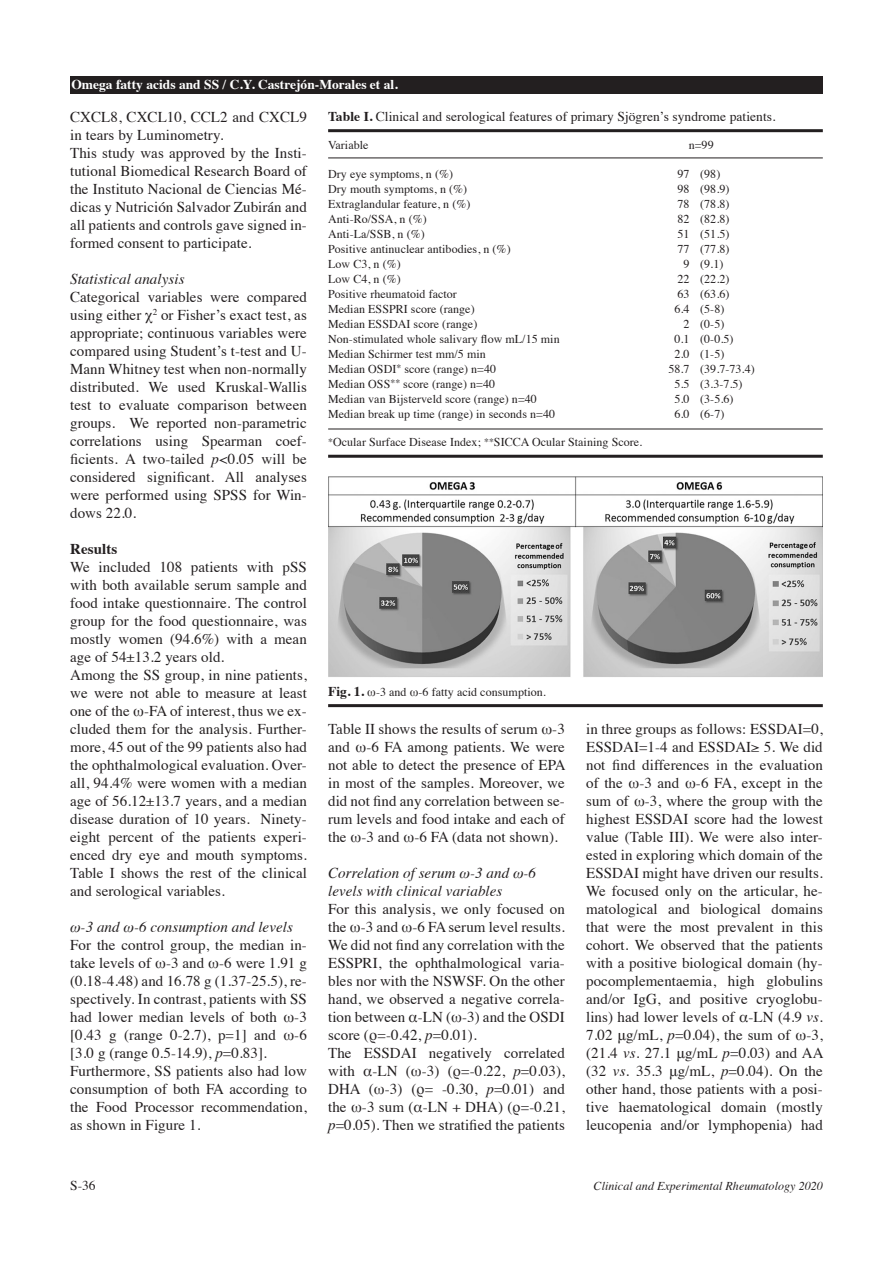
<style>
.page{position:relative;width:893px;height:1263px;background:#fff}
.page>*{position:absolute;margin:0;border:0;box-sizing:border-box;transform-origin:0 0}
.Body_Text_2{font:15px/18px "Times";letter-spacing:.005em;color:#231f20;text-align:justify}
.Body_Text_2-2{font:italic 15px/18px "Times";letter-spacing:.005em;color:#231f20}
.t1{font:700 15px "Times";letter-spacing:.005em;color:#231f20}
.t2{font:13.5px "Times";letter-spacing:.005em;color:#231f20}
.t3{font:700 13.5px "Times";color:#fff}
.Body_Text_2-3{font:12px "Times";letter-spacing:.005em;color:#231f20}
.t4{font:italic 12px "Times";letter-spacing:.005em;color:#231f20}
.s1{font-style:italic}
.s2{font-weight:700}
.s3{font-size:9.75px}
.s4{font-weight:700;font-size:13.5px}
</style>
<div class="page">
<div style="left:70px;top:77px;width:753px;height:17px;background:#231f20"></div>
<hr style="left:328px;top:129px;width:495px;height:3px;background:#231f20">
<hr style="left:328px;top:158px;width:495px;height:1px;background:#231f20">
<hr style="left:328px;top:429px;width:495px;height:1px;background:#231f20">
<hr style="left:328px;top:455px;width:495px;height:3px;background:#231f20">
<hr style="left:328px;top:704px;width:495px;height:3px;background:#231f20">
<img style="left:328px;top:476px;width:495px;height:201px">
<p class="t3" style="left:71px;top:71px;width:328px">Omega fatty acids and SS / C.Y. Castrejón-Morales et al.</p>
<p class="Body_Text_2" style="left:70px;top:106px;width:238px">CXCL8, CXCL10, CCL2 and CXCL9 in tears by Luminometry.</p>
<p class="Body_Text_2" style="left:70px;top:142px;width:238px">This study was approved by the Insti&shy;tutional Biomedical Research Board of the Instituto Nacional de Ciencias Mé&shy;dicas y Nutrición Salvador Zubirán and all patients and controls gave signed in&shy;formed consent to participate.</p>
<p class="Body_Text_2-2" style="left:70px;top:269px;width:116px">Statistical analysis</p>
<p class="Body_Text_2" style="left:70px;top:286px;width:238px">Categorical variables were compared using either χ<sup>2</sup> or Fisher’s exact test, as appropriate; continuous variables were compared using Student’s t-test and U-Mann Whitney test when non-normally distributed. We used Kruskal-Wallis test to evaluate comparison between groups. We reported non-parametric correlations using Spearman coef&shy;ficients. A two-tailed <span class="s1">p</span>&lt;0.05 will be considered significant. All analyses were performed using SPSS for Win&shy;dows 22.0.</p>
<p class="t1" style="left:70px;top:534px;width:49px">Results</p>
<p class="Body_Text_2" style="left:70px;top:556px;width:238px">We included 108 patients with pSS with both available serum sample and food intake questionnaire. The control group for the food questionnaire, was mostly women (94.6%) with a mean age of 54±13.2 years old.</p>
<p class="Body_Text_2" style="left:70px;top:664px;width:238px">Among the SS group, in nine patients, we were not able to measure at least one of the ω-FA of interest, thus we ex&shy;cluded them for the analysis. Further&shy;more, 45 out of the 99 patients also had the ophthalmological evaluation. Over&shy;all, 94.4% were women with a median age of 56.12±13.7 years, and a median disease duration of 10 years. Ninety&shy;eight percent of the patients experi&shy;enced dry eye and mouth symptoms.<br>Table I shows the rest of the clinical and serological variables.</p>
<p class="Body_Text_2-2" style="left:70px;top:917px;width:224px">ω-3 and ω-6 consumption and levels</p>
<p class="Body_Text_2" style="left:70px;top:934px;width:238px">For the control group, the median in&shy;take levels of ω-3 and ω-6 were 1.91 g (0.18-4.48) and 16.78 g (1.37-25.5), re&shy;spectively. In contrast, patients with SS had lower median levels of both ω-3 [0.43 g (range 0-2.7), p=1] and ω-6 [3.0 g (range 0.5-14.9), <span class="s1">p</span>=0.83].</p>
<p class="Body_Text_2" style="left:70px;top:1060px;width:238px">Furthermore, SS patients also had low consumption of both FA according to the Food Processor recommendation, as shown in Figure 1.</p>
<p class="t2" style="left:328px;top:104px;width:449px"><span class="s2">Table I.</span> Clinical and serological features of primary Sjögren’s syndrome patients.</p>
<p class="Body_Text_2-3" style="left:328px;top:134px;width:42px">Variable</p>
<p class="Body_Text_2-3" style="left:689px;top:134px;width:26px">n=99</p>
<p class="Body_Text_2-3" style="left:328px;top:162px;width:126px">Dry eye symptoms, n (%)</p>
<p class="Body_Text_2-3" style="left:677px;top:162px;width:44px">97 (98)</p>
<p class="Body_Text_2-3" style="left:328px;top:177px;width:141px">Dry mouth symptoms, n (%)</p>
<p class="Body_Text_2-3" style="left:677px;top:177px;width:53px">98 (98.9)</p>
<p class="Body_Text_2-3" style="left:328px;top:192px;width:144px">Extraglandular feature, n (%)</p>
<p class="Body_Text_2-3" style="left:677px;top:192px;width:53px">78 (78.8)</p>
<p class="Body_Text_2-3" style="left:328px;top:207px;width:100px">Anti-Ro/SSA, n (%)</p>
<p class="Body_Text_2-3" style="left:677px;top:207px;width:53px">82 (82.8)</p>
<p class="Body_Text_2-3" style="left:328px;top:222px;width:98px">Anti-La/SSB, n (%)</p>
<p class="Body_Text_2-3" style="left:677px;top:222px;width:53px">51 (51.5)</p>
<p class="Body_Text_2-3" style="left:328px;top:237px;width:184px">Positive antinuclear antibodies, n (%)</p>
<p class="Body_Text_2-3" style="left:677px;top:237px;width:53px">77 (77.8)</p>
<p class="Body_Text_2-3" style="left:328px;top:252px;width:74px">Low C3, n (%)</p>
<p class="Body_Text_2-3" style="left:684px;top:252px;width:41px">9 (9.1)</p>
<p class="Body_Text_2-3" style="left:328px;top:267px;width:74px">Low C4, n (%)</p>
<p class="Body_Text_2-3" style="left:677px;top:267px;width:53px">22 (22.2)</p>
<p class="Body_Text_2-3" style="left:328px;top:282px;width:130px">Positive rheumatoid factor</p>
<p class="Body_Text_2-3" style="left:677px;top:282px;width:53px">63 (63.6)</p>
<p class="Body_Text_2-3" style="left:328px;top:297px;width:148px">Median ESSPRI score (range)</p>
<p class="Body_Text_2-3" style="left:674px;top:297px;width:51px">6.4 (5-8)</p>
<p class="Body_Text_2-3" style="left:328px;top:312px;width:151px">Median ESSDAI score (range)</p>
<p class="Body_Text_2-3" style="left:684px;top:312px;width:42px">2 (0-5)</p>
<p class="Body_Text_2-3" style="left:328px;top:327px;width:233px">Non-stimulated whole salivary flow mL/15 min</p>
<p class="Body_Text_2-3" style="left:674px;top:327px;width:61px">0.1 (0-0.5)</p>
<p class="Body_Text_2-3" style="left:328px;top:342px;width:159px">Median Schirmer test mm/5 min</p>
<p class="Body_Text_2-3" style="left:674px;top:342px;width:51px">2.0 (1-5)</p>
<p class="Body_Text_2-3" style="left:328px;top:357px;width:170px">Median OSDI<span class="s3">*</span> score (range) n=40</p>
<p class="Body_Text_2-3" style="left:668px;top:357px;width:88px">58.7 (39.7-73.4)</p>
<p class="Body_Text_2-3" style="left:328px;top:372px;width:168px">Median OSS<span class="s3">**</span> score (range) n=40</p>
<p class="Body_Text_2-3" style="left:674px;top:372px;width:70px">5.5 (3.3-7.5)</p>
<p class="Body_Text_2-3" style="left:328px;top:387px;width:210px">Median van Bijsterveld score (range) n=40</p>
<p class="Body_Text_2-3" style="left:674px;top:387px;width:61px">5.0 (3-5.6)</p>
<p class="Body_Text_2-3" style="left:328px;top:402px;width:228px">Median break up time (range) in seconds n=40</p>
<p class="Body_Text_2-3" style="left:674px;top:402px;width:51px">6.0 (6-7)</p>
<p class="Body_Text_2-3" style="left:328px;top:431px;width:316px"><span class="s3">*</span>Ocular Surface Disease Index; <span class="s3">**</span>SICCA Ocular Staining Score.</p>
<p class="Body_Text_2-3" style="left:328px;top:680px;width:219px"><span class="s4">Fig. 1.</span> ω-3 and ω-6 fatty acid consumption.</p>
<p class="Body_Text_2" style="left:328px;top:719px;width:239px">Table II shows the results of serum ω-3 and ω-6 FA among patients. We were not able to detect the presence of EPA in most of the samples. Moreover, we did not find any correlation between se&shy;rum levels and food intake and each of the ω-3 and ω-6 FA (data not shown).</p>
<p class="Body_Text_2-2" style="left:328px;top:863px;width:209px">Correlation of serum ω-3 and ω-6 levels with clinical variables</p>
<p class="Body_Text_2" style="left:328px;top:899px;width:238px">For this analysis, we only focused on the ω-3 and ω-6 FA serum level results.<br>We did not find any correlation with the ESSPRI, the ophthalmological varia&shy;bles nor with the NSWSF. On the other hand, we observed a negative correla&shy;tion between α-LN (ω-3) and the OSDI score (ρ=-0.42, <span class="s1">p</span>=0.01).</p>
<p class="Body_Text_2" style="left:328px;top:1043px;width:238px">The ESSDAI negatively correlated with α-LN (ω-3) (ρ=-0.22, <span class="s1">p</span>=0.03), DHA (ω-3) (ρ= -0.30, <span class="s1">p</span>=0.01) and the ω-3 sum (α-LN + DHA) (ρ=-0.21, <span class="s1">p</span>=0.05). Then we stratified the patients</p>
<p class="Body_Text_2" style="left:586px;top:719px;width:239px">in three groups as follows: ESSDAI=0, ESSDAI=1-4 and ESSDAI≥ 5. We did not find differences in the evaluation of the ω-3 and ω-6 FA, except in the sum of ω-3, where the group with the highest ESSDAI score had the lowest value (Table III). We were also inter&shy;ested in exploring which domain of the ESSDAI might have driven our results.<br>We focused only on the articular, he&shy;matological and biological domains that were the most prevalent in this cohort. We observed that the patients with a positive biological domain (hy&shy;pocomplementaemia, high globulins and/or IgG, and positive cryoglobu&shy;lins) had lower levels of α-LN (4.9 <span class="s1">vs</span>.<br>7.02 μg/mL, <span class="s1">p</span>=0.04), the sum of ω-3, (21.4 <span class="s1">vs</span>. 27.1 μg/mL <span class="s1">p</span>=0.03) and AA (32 <span class="s1">vs</span>. 35.3 μg/mL, <span class="s1">p</span>=0.04). On the other hand, those patients with a posi&shy;tive haematological domain (mostly leucopenia and/or lymphopenia) had</p>
<p class="t2" style="left:70px;top:1172px;width:27px">S-36</p>
<p class="t4" style="left:594px;top:1175px;width:231px">Clinical and Experimental Rheumatology 2020</p>
</div>
